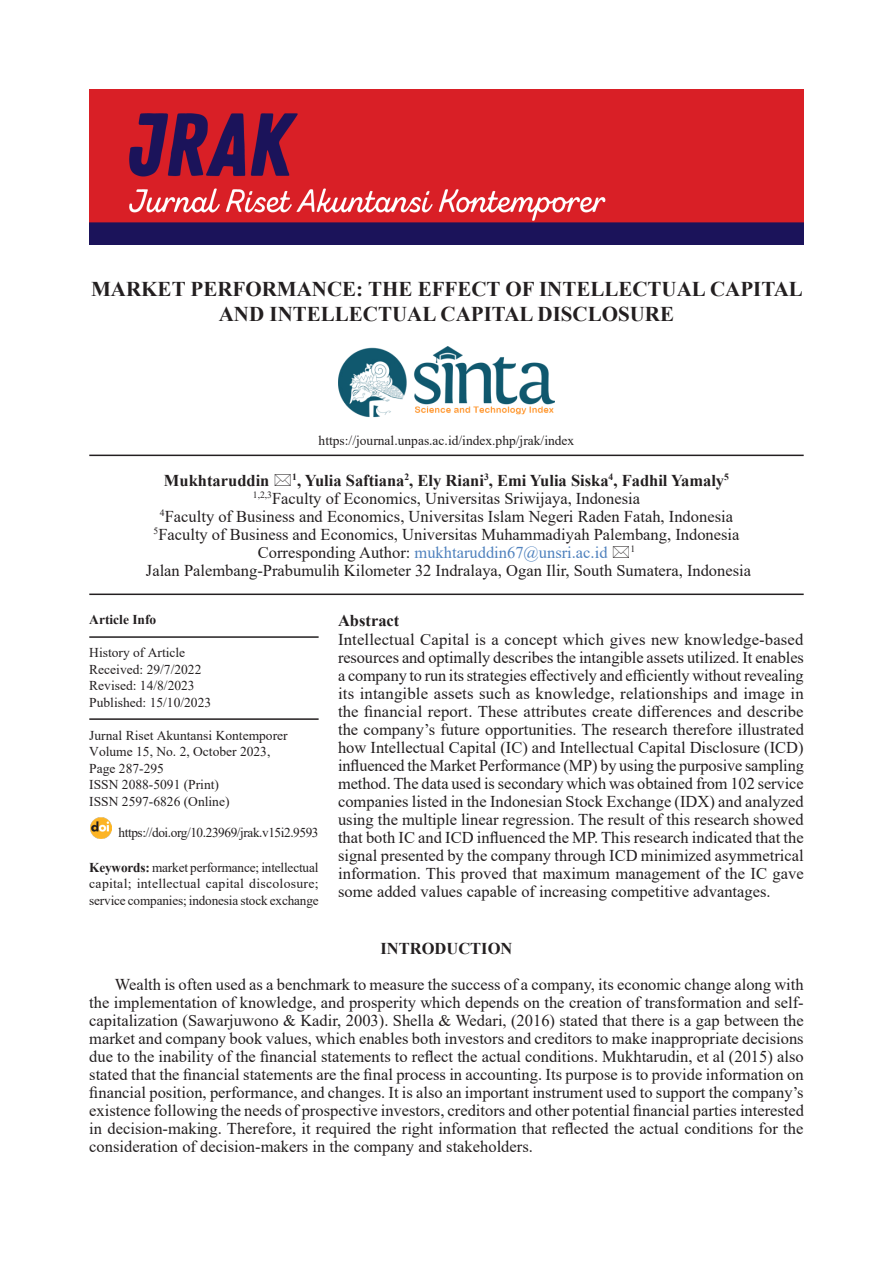
<style>
.page{position:relative;width:893px;height:1263px;background:#fff}
.page>*{position:absolute;margin:0;border:0;box-sizing:border-box;transform-origin:0 0}
.judul{font:700 21px/25.2px "Times New Roman";color:#231f20;text-align:center}
.abstract{font:16.5px/18px "Times New Roman";color:#231f20;text-align:justify}
.isi_paragraf{font:16.5px/18px "Times New Roman";color:#231f20;text-align:justify}
.Nama_Penulis{font:16.5px "Times New Roman";color:#231f20}
.Nama_Penulis-2{font:700 16.5px "Times New Roman";color:#231f20}
.Nama_Penulis-3{font:16.5px "Times New Roman";color:#4f81bd}
.isi_paragraf-2{font:700 16.5px "Times New Roman";color:#231f20}
.abstract-2{font:700 16.5px "Times New Roman";color:#231f20}
.artikel_info{font:13.5px/16.5px "Times New Roman";color:#231f20;text-align:justify}
.teks_table{font:13.5px "Times New Roman";color:#231f20}
.teks_table-2{font:13.5px "Times New Roman";letter-spacing:-.03em;color:#231f20}
.artikel_info-2{font:700 13.5px "Times New Roman";color:#231f20}
.Nama_Penulis-4{font:9.6px "Times New Roman";color:#231f20}
.s1{color:#231f20}
.s2{font-weight:700}
</style>
<div class="page">
<img style="left:89px;top:90px;width:715px;height:155px">
<hr style="left:89px;top:455px;width:715px;height:1px;background:#231f20">
<img style="left:338px;top:347px;width:217px;height:71px">
<hr style="left:89px;top:593px;width:715px;height:2px;background:#231f20">
<hr style="left:89px;top:636px;width:230px;height:2px;background:#231f20">
<hr style="left:89px;top:718px;width:230px;height:2px;background:#231f20">
<img style="left:91px;top:818px;width:20px;height:20px">
<p class="judul" style="left:91px;top:276px;width:713px">MARKET PERFORMANCE: THE EFFECT OF INTELLECTUAL CAPITAL<br>AND INTELLECTUAL CAPITAL DISCLOSURE</p>
<p class="teks_table" style="left:319px;top:431px;width:257px">https://journal.unpas.ac.id/index.php/jrak/index</p>
<p class="Nama_Penulis-2" style="left:164px;top:468px;width:107px">Mukhtaruddin</p>
<p class="Nama_Penulis-2" style="left:292px;top:468px;width:438px"><sup>1</sup>, Yulia Saftiana<sup>2</sup>, Ely Riani<sup>3</sup>, Emi Yulia Siska<sup>4</sup>, Fadhil Yamaly<sup>5</sup></p>
<p class="Nama_Penulis" style="left:253px;top:486px;width:389px"><sup>1,2,3</sup>Faculty of Economics, Universitas Sriwijaya, Indonesia</p>
<p class="Nama_Penulis" style="left:160px;top:504px;width:575px"><sup>4</sup>Faculty of Business and Economics, Universitas Islam Negeri Raden Fatah, Indonesia</p>
<p class="Nama_Penulis" style="left:154px;top:522px;width:587px"><sup>5</sup>Faculty of Business and Economics, Universitas Muhammadiyah Palembang, Indonesia</p>
<p class="Nama_Penulis-3" style="left:258px;top:540px;width:351px"><span class="s1">Corresponding Author:</span> mukhtaruddin67@unsri.ac.id</p>
<p class="Nama_Penulis-4" style="left:630px;top:542px;width:6px">1</p>
<p class="Nama_Penulis" style="left:146px;top:558px;width:607px">Jalan Palembang-Prabumulih Kilometer 32 Indralaya, Ogan Ilir, South Sumatera, Indonesia</p>
<p class="artikel_info-2" style="left:89px;top:610px;width:69px">Article Info</p>
<p class="artikel_info" style="left:89px;top:644px;width:97px">History of Article</p>
<p class="artikel_info" style="left:89px;top:661px;width:114px">Received: 29/7/2022</p>
<p class="artikel_info" style="left:89px;top:677px;width:107px">Revised: 14/8/2023</p>
<p class="artikel_info" style="left:89px;top:694px;width:123px">Published: 15/10/2023</p>
<p class="artikel_info" style="left:89px;top:727px;width:200px">Jurnal Riset Akuntansi Kontemporer</p>
<p class="artikel_info" style="left:89px;top:743px;width:183px">Volume 15, No. 2, October 2023,</p>
<p class="artikel_info" style="left:89px;top:760px;width:76px">Page 287-295</p>
<p class="artikel_info" style="left:89px;top:776px;width:131px">ISSN 2088-5091 (Print)</p>
<p class="artikel_info" style="left:89px;top:793px;width:142px">ISSN 2597-6826 (Online)</p>
<p class="abstract-2" style="left:338px;top:609px;width:63px">Abstract</p>
<p class="abstract" style="left:338px;top:629px;width:467px">Intellectual Capital is a concept which gives new knowledge-based resources and optimally describes the intangible assets utilized. It enables a company to run its strategies effectively and efficiently without revealing its intangible assets such as knowledge, relationships and image in the financial report. These attributes create differences and describe the company’s future opportunities. The research therefore illustrated how Intellectual Capital (IC) and Intellectual Capital Disclosure (ICD) influenced the Market Performance (MP) by using the purposive sampling method. The data used is secondary which was obtained from 102 service companies listed in the Indonesian Stock Exchange (IDX) and analyzed using the multiple linear regression. The result of this research showed that both IC and ICD influenced the MP. This research indicated that the signal presented by the company through ICD minimized asymmetrical information. This proved that maximum management of the IC gave some added values capable of increasing competitive advantages.</p>
<p class="teks_table-2" style="left:119px;top:823px;width:202px">https://doi.org/10.23969/jrak.v15i2.9593</p>
<p class="artikel_info" style="left:89px;top:859px;width:231px"><span class="s2">Keywords:</span> market performance; intellectual capital; intellectual capital discolosure; service companies; indonesia stock exchange</p>
<p class="isi_paragraf-2" style="left:380px;top:936px;width:133px">INTRODUCTION</p>
<p class="isi_paragraf" style="left:89px;top:974px;width:716px;text-indent:26px">Wealth is often used as a benchmark to measure the success of a company, its economic change along with the implementation of knowledge, and prosperity which depends on the creation of transformation and self&shy;capitalization (Sawarjuwono &amp; Kadir, 2003). Shella &amp; Wedari, (2016) stated that there is a gap between the market and company book values, which enables both investors and creditors to make inappropriate decisions due to the inability of the financial statements to reflect the actual conditions. Mukhtarudin, et al (2015) also stated that the financial statements are the final process in accounting. Its purpose is to provide information on financial position, performance, and changes. It is also an important instrument used to support the company’s existence following the needs of prospective investors, creditors and other potential financial parties interested in decision-making. Therefore, it required the right information that reflected the actual conditions for the consideration of decision-makers in the company and stakeholders.</p>
</div>
